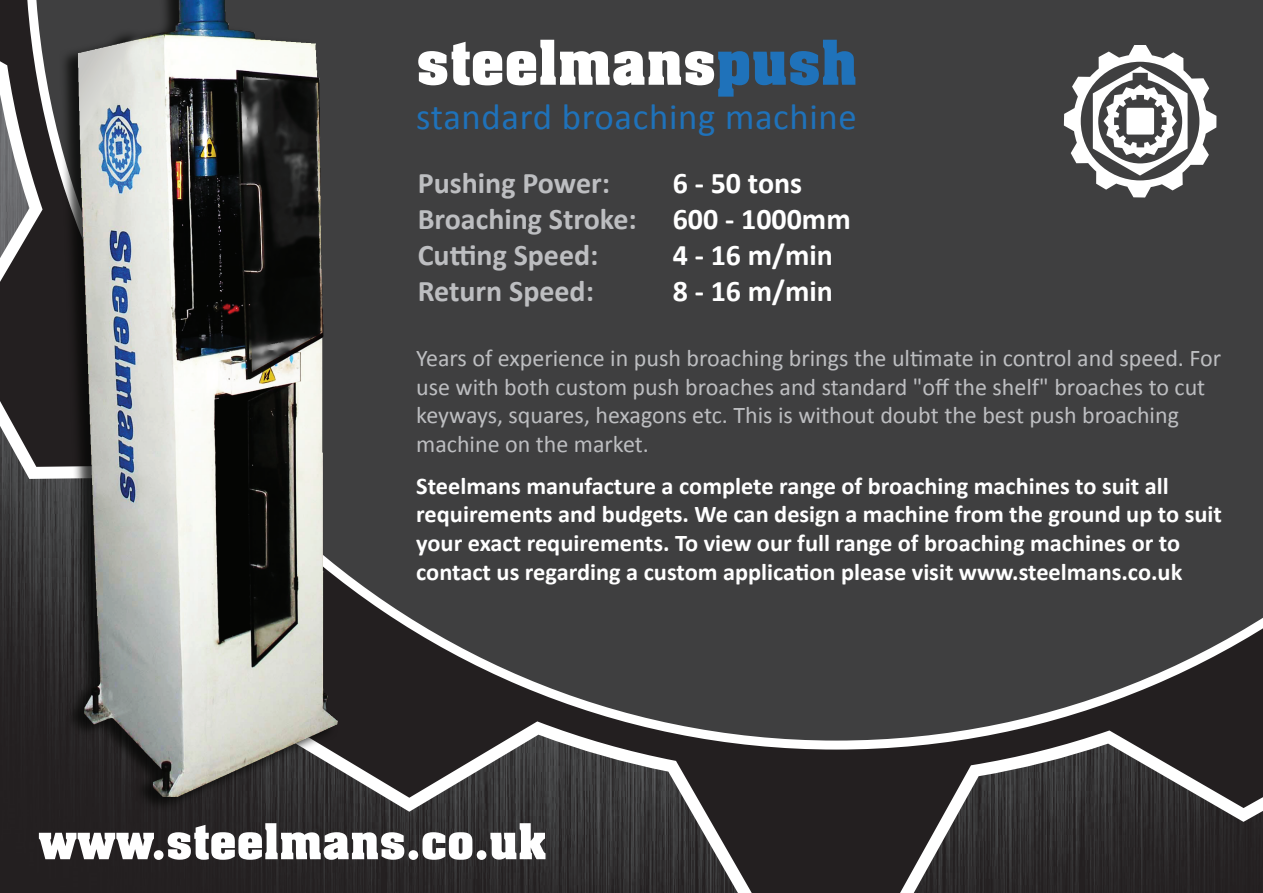
<style>
.page{position:relative;width:1263px;height:893px;background:#fff}
.page>*{position:absolute;margin:0;border:0;box-sizing:border-box;transform-origin:0 0}
.t1{font:67.5px "Aachen Bold Plain";color:#fff}
.t2{font:54px "Aachen Bold Plain";color:#fff}
.t3{font:36.75px "Calibri";letter-spacing:.02em;color:#1f72ba}
.t4{font:700 30px/36px "Calibri";color:#bdbec1}
.t5{font:700 30px/36px "Calibri";color:#fff}
.t6{font:700 24px/28.8px "Calibri";color:#fff}
.t7{font:24px/28.8px "Calibri";color:#bdbec1}
.s1{color:#1f72ba}
</style>
<div class="page">
<svg style="left:0;top:750px;width:1263px;height:143px;background:#343132"></svg>
<div style="left:622px;top:0;width:641px;height:750px;background:#3f3f40"></div>
<img style="left:0;top:0;width:622px;height:812px">
<svg style="left:1064px;top:45px;width:152px;height:153px"></svg>
<div style="left:1126px;top:108px;width:28px;height:27px;background:#fff;border-radius:2px"></div>
<h1 class="t1" style="left:416px;top:25px;width:443px">steelmans<span class="s1">push</span></h1>
<h3 class="t3" style="left:416px;top:93px;width:442px">standard broaching machine</h3>
<p class="t4" style="left:418px;top:165px;width:221px">Pushing Power:<br>Broaching Stroke:<br>Cutting Speed:<br>Return Speed:</p>
<p class="t5" style="left:673px;top:165px;width:179px">6 - 50 tons<br>600 - 1000mm<br>4 - 16 m/min<br>8 - 16 m/min</p>
<p class="t7" style="left:416px;top:343px;width:806px">Years of experience in push broaching brings the ultimate in control and speed. For use with both custom push broaches and standard "off the shelf" broaches to cut keyways, squares, hexagons etc. This is without doubt the best push broaching machine on the market.</p>
<p class="t6" style="left:416px;top:471px;width:807px">Steelmans manufacture a complete range of broaching machines to suit all requirements and budgets. We can design a machine from the ground up to suit your exact requirements. To view our full range of broaching machines or to contact us regarding a custom application please visit www.steelmans.co.uk</p>
<h2 class="t2" style="left:38px;top:811px;width:509px">www.steelmans.co.uk</h2>
</div>
